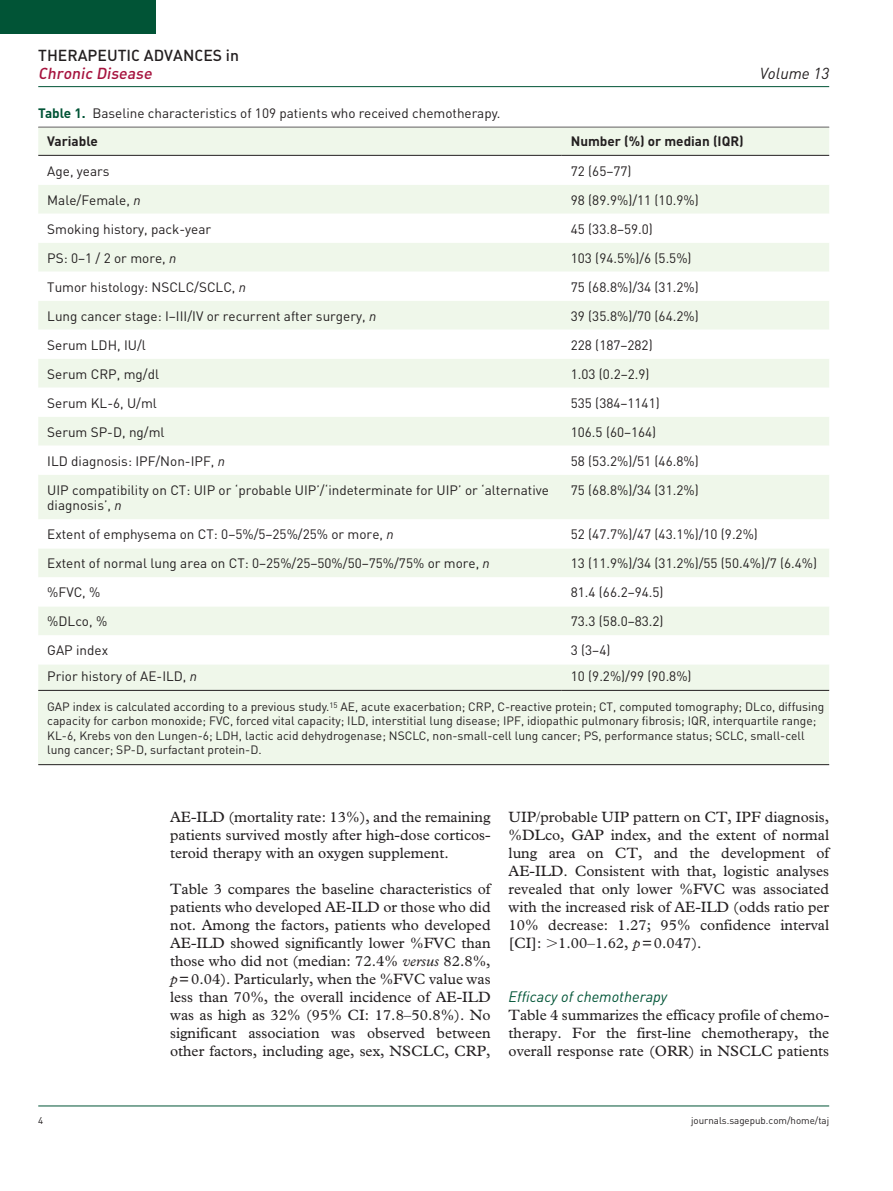
<style>
.page{position:relative;width:893px;height:1191px;background:#fff}
.page>*{position:absolute;margin:0;border:0;box-sizing:border-box;transform-origin:0 0}
.t1{font:15.75px "DIN Medium Alternate";color:#231f20}
.t2{font:italic 15.75px "DIN Medium Alternate";color:#a6133e}
.t3{font:italic 15.75px "DIN";color:#231f20}
.t4{font:15px/18px "Plantin Std";color:#231f20;text-align:justify}
.t5{font:italic 15px "DIN";color:#015436}
.t6{font:13.5px/28.5px "DIN";color:#231f20}
.t7{font:700 13.5px "DIN";color:#231f20}
.t8{font:12px/14.2px "DIN";color:#231f20}
.t9{font:9.75px "DIN";color:#231f20}
.s1{font-weight:700;color:#015436}
.s2{font-weight:700}
.s3{font-style:italic}
</style>
<div class="page">
<hr style="left:38px;top:86px;width:791px;height:1px;background:#015436">
<hr style="left:38px;top:1105px;width:791px;height:1px;background:#015436">
<div style="left:0;top:0;width:155px;height:34px;background:#015436"></div>
<div style="left:38px;top:690px;width:791px;height:74px;background:#eff7ea"></div>
<hr style="left:38px;top:127px;width:791px;height:1px;background:#231f20">
<hr style="left:38px;top:764px;width:791px;height:1px;background:#231f20">
<div style="left:38px;top:128px;width:791px;height:562px;background:#eff7ea"></div>
<svg style="left:38px;top:156px;width:791px;height:508px"></svg>
<hr style="left:38px;top:155px;width:524px;height:1px;background:#231f20">
<hr style="left:562px;top:155px;width:267px;height:1px;background:#231f20">
<hr style="left:38px;top:690px;width:524px;height:1px;background:#231f20">
<hr style="left:562px;top:690px;width:267px;height:1px;background:#231f20">
<p class="t1" style="left:38px;top:45px;width:202px">THERAPEUTIC ADVANCES IN</p>
<p class="t2" style="left:38px;top:63px;width:118px">Chronic Disease</p>
<p class="t6" style="left:47px;top:98px;width:455px;text-indent:-9px"><span class="s1">Table 1.</span> Baseline characteristics of 109 patients who received chemotherapy.<br><span class="s2">Variable</span></p>
<p class="t3" style="left:760px;top:63px;width:71px">Volume 13</p>
<p class="t7" style="left:571px;top:133px;width:174px">Number (%) or median (IQR)</p>
<p class="t6" style="left:47px;top:156px;width:64px">Age, years</p>
<p class="t6" style="left:571px;top:156px;width:62px">72 (65–77)</p>
<p class="t6" style="left:47px;top:185px;width:95px">Male/Female, <span class="s3">n</span></p>
<p class="t6" style="left:571px;top:185px;width:129px">98 (89.9%)/11 (10.9%)</p>
<p class="t6" style="left:47px;top:214px;width:165px">Smoking history, pack-year</p>
<p class="t6" style="left:571px;top:214px;width:84px">45 (33.8–59.0)</p>
<p class="t6" style="left:47px;top:243px;width:131px">PS: 0–1 / 2 or more, <span class="s3">n</span></p>
<p class="t6" style="left:571px;top:243px;width:122px">103 (94.5%)/6 (5.5%)</p>
<p class="t6" style="left:47px;top:272px;width:200px">Tumor histology: NSCLC/SCLC, <span class="s3">n</span></p>
<p class="t6" style="left:571px;top:272px;width:129px">75 (68.8%)/34 (31.2%)</p>
<p class="t6" style="left:47px;top:301px;width:330px">Lung cancer stage: I–III/IV or recurrent after surgery, <span class="s3">n</span></p>
<p class="t6" style="left:571px;top:301px;width:129px">39 (35.8%)/70 (64.2%)</p>
<p class="t6" style="left:47px;top:330px;width:100px">Serum LDH, IU/l</p>
<p class="t6" style="left:571px;top:330px;width:83px">228 (187–282)</p>
<p class="t6" style="left:47px;top:359px;width:113px">Serum CRP, mg/dl</p>
<p class="t6" style="left:571px;top:359px;width:80px">1.03 (0.2–2.9)</p>
<p class="t6" style="left:47px;top:388px;width:111px">Serum KL-6, U/ml</p>
<p class="t6" style="left:571px;top:388px;width:90px">535 (384–1141)</p>
<p class="t6" style="left:47px;top:417px;width:119px">Serum SP-D, ng/ml</p>
<p class="t6" style="left:571px;top:417px;width:87px">106.5 (60–164)</p>
<p class="t6" style="left:47px;top:446px;width:179px">ILD diagnosis: IPF/Non-IPF, <span class="s3">n</span></p>
<p class="t6" style="left:571px;top:446px;width:129px">58 (53.2%)/51 (46.8%)</p>
<p class="t6" style="left:47px;top:481px;width:503px;line-height:15.8px">UIP compatibility on CT: UIP or ‘probable UIP’/‘indeterminate for UIP’ or ‘alternative diagnosis’, <span class="s3">n</span></p>
<p class="t6" style="left:571px;top:475px;width:129px">75 (68.8%)/34 (31.2%)</p>
<p class="t6" style="left:47px;top:520px;width:348px">Extent of emphysema on CT: 0–5%/5–25%/25% or more, <span class="s3">n</span></p>
<p class="t6" style="left:571px;top:520px;width:189px">52 (47.7%)/47 (43.1%)/10 (9.2%)</p>
<p class="t6" style="left:47px;top:549px;width:444px">Extent of normal lung area on CT: 0–25%/25–50%/50–75%/75% or more, <span class="s3">n</span></p>
<p class="t6" style="left:571px;top:549px;width:248px">13 (11.9%)/34 (31.2%)/55 (50.4%)/7 (6.4%)</p>
<p class="t6" style="left:47px;top:578px;width:55px">%FVC, %</p>
<p class="t6" style="left:571px;top:578px;width:94px">81.4 (66.2–94.5)</p>
<p class="t6" style="left:47px;top:607px;width:62px">%DLco, %</p>
<p class="t6" style="left:571px;top:607px;width:94px">73.3 (58.0–83.2)</p>
<p class="t6" style="left:47px;top:636px;width:62px">GAP index</p>
<p class="t6" style="left:571px;top:636px;width:41px">3 (3–4)</p>
<p class="t6" style="left:47px;top:662px;width:151px">Prior history of AE-ILD, <span class="s3">n</span></p>
<p class="t6" style="left:571px;top:662px;width:122px">10 (9.2%)/99 (90.8%)</p>
<p class="t8" style="left:47px;top:699px;width:779px">GAP index is calculated according to a previous study.<sup>15</sup> AE, acute exacerbation; CRP, C-reactive protein; CT, computed tomography; DLco, diffusing capacity for carbon monoxide; FVC, forced vital capacity; ILD, interstitial lung disease; IPF, idiopathic pulmonary fibrosis; IQR, interquartile range; KL-6, Krebs von den Lungen-6; LDH, lactic acid dehydrogenase; NSCLC, non-small-cell lung cancer; PS, performance status; SCLC, small-cell lung cancer; SP-D, surfactant protein-D.</p>
<p class="t4" style="left:170px;top:808px;width:322px">AE-ILD (mortality rate: 13%), and the remaining patients survived mostly after high-dose corticos&shy;teroid therapy with an oxygen supplement.</p>
<p class="t4" style="left:170px;top:880px;width:322px">Table 3 compares the baseline characteristics of patients who developed AE-ILD or those who did not. Among the factors, patients who developed AE-ILD showed significantly lower %FVC than those who did not (median: 72.4% <span class="s3">versus</span> 82.8%, <span class="s3">p</span>=0.04). Particularly, when the %FVC value was less than 70%, the overall incidence of AE-ILD was as high as 32% (95% CI: 17.8–50.8%). No significant association was observed between other factors, including age, sex, NSCLC, CRP,</p>
<p class="t4" style="left:509px;top:808px;width:322px">UIP/probable UIP pattern on CT, IPF diagnosis, %DLco, GAP index, and the extent of normal lung area on CT, and the development of AE-ILD. Consistent with that, logistic analyses revealed that only lower %FVC was associated with the increased risk of AE-ILD (odds ratio per 10% decrease: 1.27; 95% confidence interval [CI]: 1.00–1.62, <span class="s3">p</span>=0.047).</p>
<p class="t5" style="left:509px;top:987px;width:160px">Efficacy of chemotherapy</p>
<p class="t4" style="left:509px;top:1006px;width:322px">Table 4 summarizes the efficacy profile of chemo&shy;therapy. For the first-line chemotherapy, the overall response rate (ORR) in NSCLC patients</p>
<p class="t9" style="left:38px;top:1114px;width:7px">4</p>
<p class="t9" style="left:691px;top:1114px;width:140px">journals.sagepub.com/home/taj</p>
</div>
